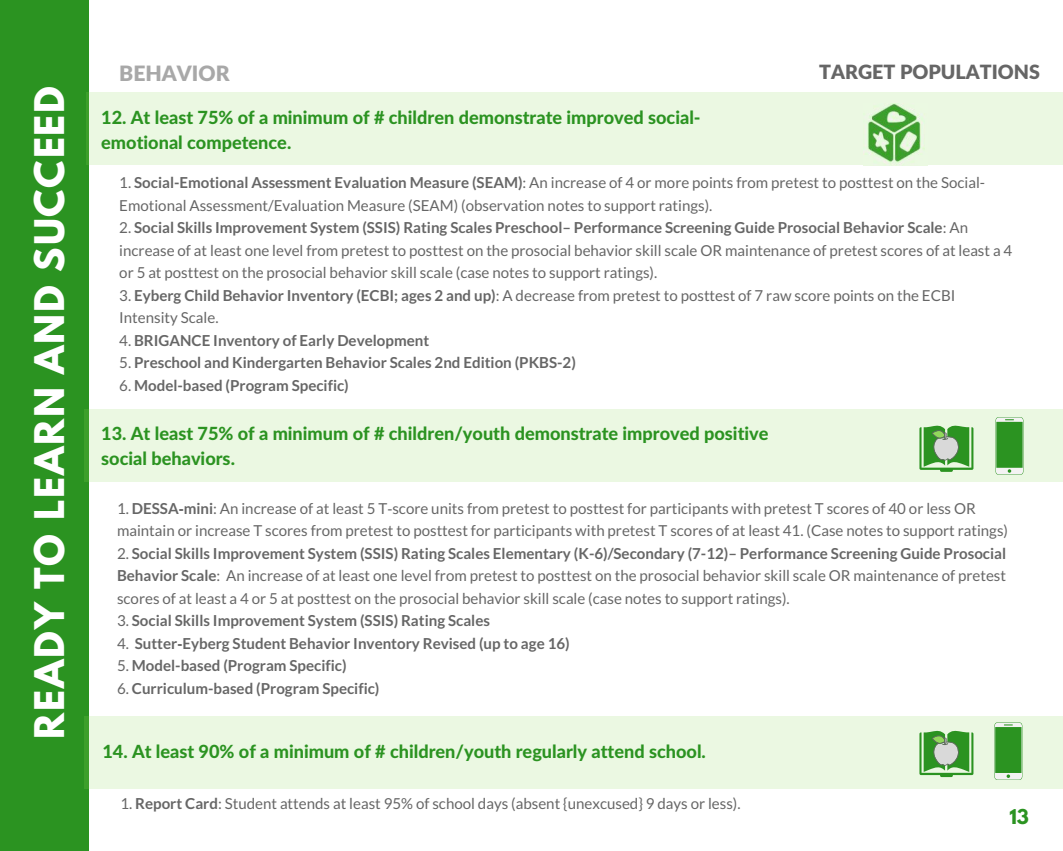
<style>
.page{position:relative;width:1063px;height:851px;background:#fff}
.page>*{position:absolute;margin:0;border:0;box-sizing:border-box;transform-origin:0 0}
.t1{font:700 36.3px "League Spartan";letter-spacing:.05em;color:#fff}
.t2{font:900 21.15px "Lato Latin";color:#a8a8a8}
.t3{font:900 19.65px "Lato Latin";color:#666}
.t4{font:800 18.15px/24.8px "Lato Latin";color:#2b9321}
.t5{font:700 18.15px "League Spartan";color:#2b9321}
.t6{font:15.15px/22.5px "Lato";color:#666}
.t7{font:700 15.15px "Lato";color:#666}
.s1{font-weight:700}
.s2{font-weight:400}
.s3{font-family:"Liberation Sans";font-weight:700}
.s4{font-family:"Liberation Sans"}
</style>
<div class="page">
<div style="left:0;top:0;width:89px;height:850px;background:#2b9321"></div>
<div style="left:84px;top:410px;width:979px;height:72px;background:#ebf8e2"></div>
<div style="left:84px;top:716px;width:979px;height:72px;background:#ebf8e2"></div>
<div style="left:86px;top:93px;width:977px;height:72px;background:#ebf8e2"></div>
<img style="left:865px;top:104px;width:60px;height:60px">
<svg style="left:919px;top:425px;width:54px;height:47px"></svg>
<svg style="left:919px;top:730px;width:54px;height:47px"></svg>
<svg style="left:995px;top:417px;width:29px;height:57px"></svg>
<svg style="left:994px;top:722px;width:28px;height:57px"></svg>
<h1 class="t1" style="left:31px;top:738px;width:654px;rotate:-90deg">READY TO LEARN AND SUCCEED</h1>
<p class="t3" style="left:819px;top:59px;width:222px">TARGET POPULATIONS</p>
<h2 class="t2" style="left:119px;top:60px;width:112px">BEHAVIOR</h2>
<p class="t4" style="left:101px;top:104px;width:601px">12. At least 75% of a minimum of # children demonstrate improved social&shy;emotional competence.</p>
<p class="t6" style="left:119px;top:171px;width:867px">1. <span class="s1">Social-Emotional Assessment Evaluation Measure (SEAM)</span>: An increase of 4 or more points from pretest to posttest on the Social-<br>Emotional Assessment/Evaluation Measure (SEAM) (observation notes to support ratings).</p>
<p class="t6" style="left:119px;top:216px;width:895px">2. <span class="s1">Social Skills Improvement System (SSIS) Rating Scales Preschool– Performance Screening Guide Prosocial Behavior Scale</span>: An increase of at least one level from pretest to posttest on the prosocial behavior skill scale OR maintenance of pretest scores of at least a 4 or 5 at posttest on the prosocial behavior skill scale (case notes to support ratings).</p>
<p class="t6" style="left:119px;top:284px;width:838px">3. <span class="s1">Eyberg Child Behavior Inventory (ECBI; ages 2 and up)</span>: A decrease from pretest to posttest of 7 raw score points on the ECBI<br>Intensity Scale.</p>
<p class="t7" style="left:119px;top:331px;width:311px"><span class="s2">4.</span> BRIGANCE Inventory of Early Development</p>
<p class="t7" style="left:119px;top:353px;width:458px"><span class="s2">5.</span> Preschool and Kindergarten Behavior Scales 2nd Edition (PKBS-2)</p>
<p class="t7" style="left:119px;top:376px;width:231px"><span class="s2">6.</span> Model-based (Program Specific)</p>
<p class="t4" style="left:101px;top:421px;width:669px">13. At least 75% of a minimum of # children/youth demonstrate improved positive social behaviors.</p>
<p class="t6" style="left:117px;top:496px;width:893px">1. <span class="s1">DESSA</span><span class="s3">‐</span><span class="s1">mini</span>: An increase of at least 5 T<span class="s4">‐</span>score units from pretest to posttest for participants with pretest T scores of 40 or less OR maintain or increase T scores from pretest to posttest for participants with pretest T scores of at least 41. (Case notes to support ratings)</p>
<p class="t6" style="left:117px;top:541px;width:891px;text-align:justify">2. <span class="s1">Social Skills Improvement System (SSIS) Rating Scales Elementary (K-6)/Secondary (7-12)– Performance Screening Guide Prosocial Behavior Scale</span>: An increase of at least one level from pretest to posttest on the prosocial behavior skill scale OR maintenance of pretest scores of at least a 4 or 5 at posttest on the prosocial behavior skill scale (case notes to support ratings).</p>
<p class="t7" style="left:117px;top:611px;width:375px"><span class="s2">3.</span> Social Skills Improvement System (SSIS) Rating Scales</p>
<p class="t7" style="left:117px;top:633px;width:454px"><span class="s2">4.</span> Sutter<span class="s4">‐</span>Eyberg Student Behavior Inventory Revised (up to age 16)</p>
<p class="t7" style="left:117px;top:656px;width:231px"><span class="s2">5.</span> Model-based (Program Specific)</p>
<p class="t7" style="left:117px;top:679px;width:264px"><span class="s2">6.</span> Curriculum-based (Program Specific)</p>
<p class="t4" style="left:102px;top:738px;width:605px">14. At least 90% of a minimum of # children/youth regularly attend school.</p>
<p class="t6" style="left:120px;top:791px;width:622px">1. <span class="s1">Report Card</span>: Student attends at least 95% of school days (absent {unexcused} 9 days or less).</p>
<p class="t5" style="left:1009px;top:807px;width:21px">13</p>
</div>
